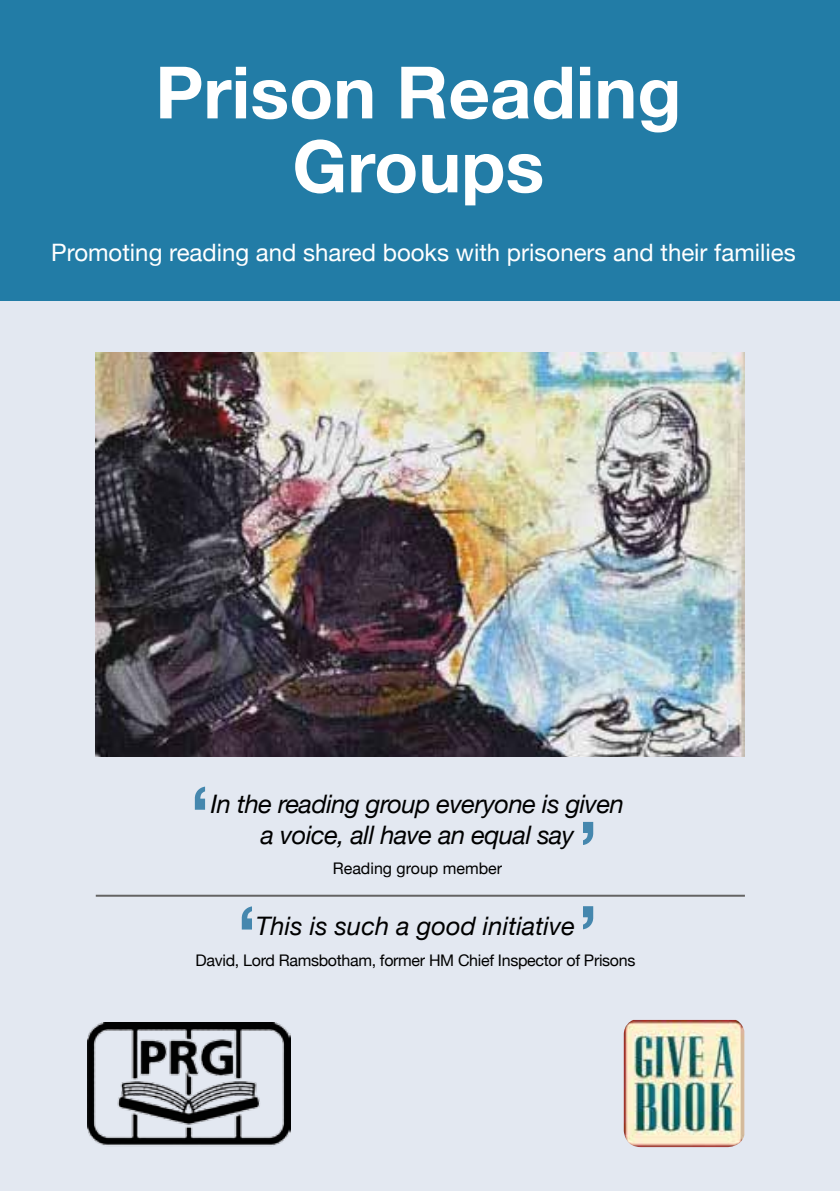
<style>
.page{position:relative;width:840px;height:1191px;background:#fff}
.page>*{position:absolute;margin:0;border:0;box-sizing:border-box;transform-origin:0 0}
.t1{font:700 72.2px/74px "Helvetica Neue";color:#fff;text-align:center}
.t2{font:700 72px "Helvetica Neue";color:#4587ae}
.t3{font:italic 25.6px/30.6px "Helvetica Neue";letter-spacing:-.02em;color:#000;text-align:center}
.t4{font:italic 25.6px "Helvetica Neue";color:#000}
.t5{font:24px "Helvetica Neue";color:#fff}
.t6{font:16px "Helvetica Neue";letter-spacing:-.02em;color:#000}
.t7{font:16px "Helvetica Neue";color:#000}
</style>
<div class="page">
<div style="left:0;top:300px;width:839px;height:891px;background:#e3e8f1"></div>
<img style="left:96px;top:353px;width:648px;height:404px">
<div style="left:0;top:0;width:839px;height:300px;background:#227ca6"></div>
<hr style="left:96px;top:894px;width:648px;height:2px;background:#646363">
<img style="left:88px;top:1022px;width:202px;height:125px">
<img style="left:623px;top:1020px;width:121px;height:127px">
<h1 class="t1" style="left:155px;top:58px;width:527px">Prison Reading<br>Groups</h1>
<p class="t5" style="left:51px;top:235px;width:745px">Promoting reading and shared books with prisoners and their families</p>
<h2 class="t2" style="left:190px;top:756px;width:22px">‘</h2>
<p class="t3" style="left:211px;top:790px;width:414px">In the reading group everyone is given a voice, all have an equal say</p>
<p class="t7" style="left:332px;top:857px;width:171px">Reading group member</p>
<h2 class="t2" style="left:577px;top:791px;width:22px">’</h2>
<h2 class="t2" style="left:237px;top:875px;width:22px">‘</h2>
<h2 class="t2" style="left:577px;top:875px;width:22px">’</h2>
<p class="t4" style="left:256px;top:908px;width:320px">This is such a good initiative</p>
<p class="t6" style="left:195px;top:948px;width:441px">David, Lord Ramsbotham, former HM Chief Inspector of Prisons</p>
</div>
